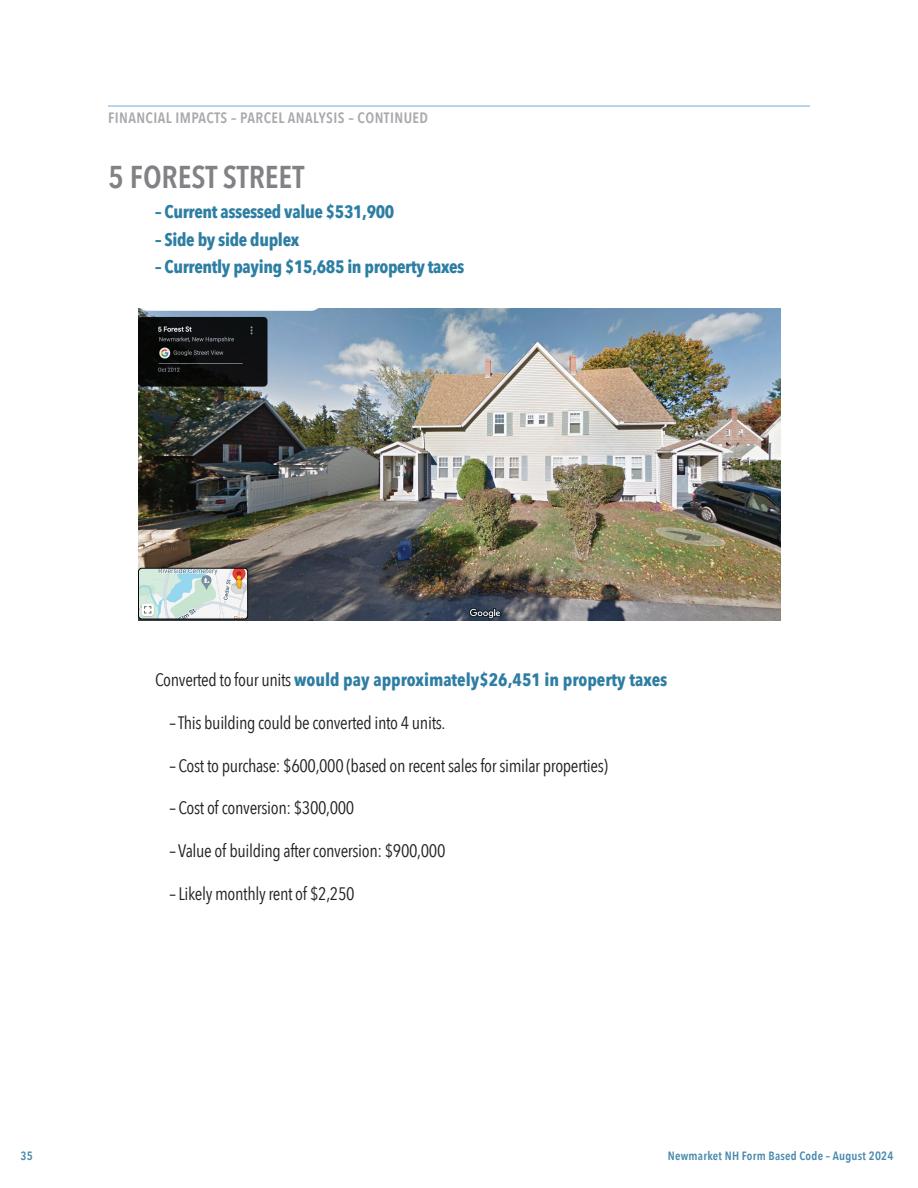
<style>
.page{position:relative;width:918px;height:1188px;background:#fff}
.page>*{position:absolute;margin:0;border:0;box-sizing:border-box;transform-origin:0 0}
.t1{font:600 31.5px "Avenir Next Condensed";color:#808285}
.t2{font:18px "Avenir Next Condensed";letter-spacing:-.02em;color:#231f20}
.t3{font:700 18px "Avenir Next Condensed";letter-spacing:-.02em;color:#2e7ea3}
.t4{font:700 18px "Avenir Next Condensed";color:#2e7ea3}
.t5{font:600 15px "Avenir Next Condensed";letter-spacing:.03em;color:#a8a9ad}
.t6{font:600 12px "Avenir Next Condensed";letter-spacing:.02em;color:#478aad}
.s1{font-weight:400;color:#231f20}
</style>
<div class="page">
<hr style="left:108px;top:105px;width:702px;height:2px;background:#a1c5e2">
<img style="left:139px;top:309px;width:641px;height:311px">
<p class="t5" style="left:108px;top:105px;width:322px">FINANCIAL IMPACTS – PARCEL ANALYSIS – CONTINUED</p>
<h1 class="t1" style="left:108px;top:150px;width:198px">5 FOREST STREET</h1>
<p class="t3" style="left:155px;top:200px;width:241px">– Current assessed value $531,900</p>
<p class="t3" style="left:155px;top:228px;width:145px">– Side by side duplex</p>
<p class="t3" style="left:155px;top:256px;width:311px">– Currently paying $15,685 in property taxes</p>
<p class="t4" style="left:155px;top:669px;width:514px"><span class="s1">Converted to four units</span> would pay approximately$26,451 in property taxes</p>
<p class="t2" style="left:170px;top:707px;width:275px">– This building could be converted into 4 units.</p>
<p class="t2" style="left:170px;top:750px;width:440px">– Cost to purchase: $600,000 (based on recent sales for similar properties)</p>
<p class="t2" style="left:170px;top:793px;width:186px">– Cost of conversion: $300,000</p>
<p class="t2" style="left:170px;top:835px;width:277px">– Value of building after conversion: $900,000</p>
<p class="t2" style="left:170px;top:878px;width:187px">– Likely monthly rent of $2,250</p>
<p class="t6" style="left:21px;top:1145px;width:14px">35</p>
<p class="t6" style="left:668px;top:1145px;width:227px">Newmarket NH Form Based Code – August 2024</p>
</div>
